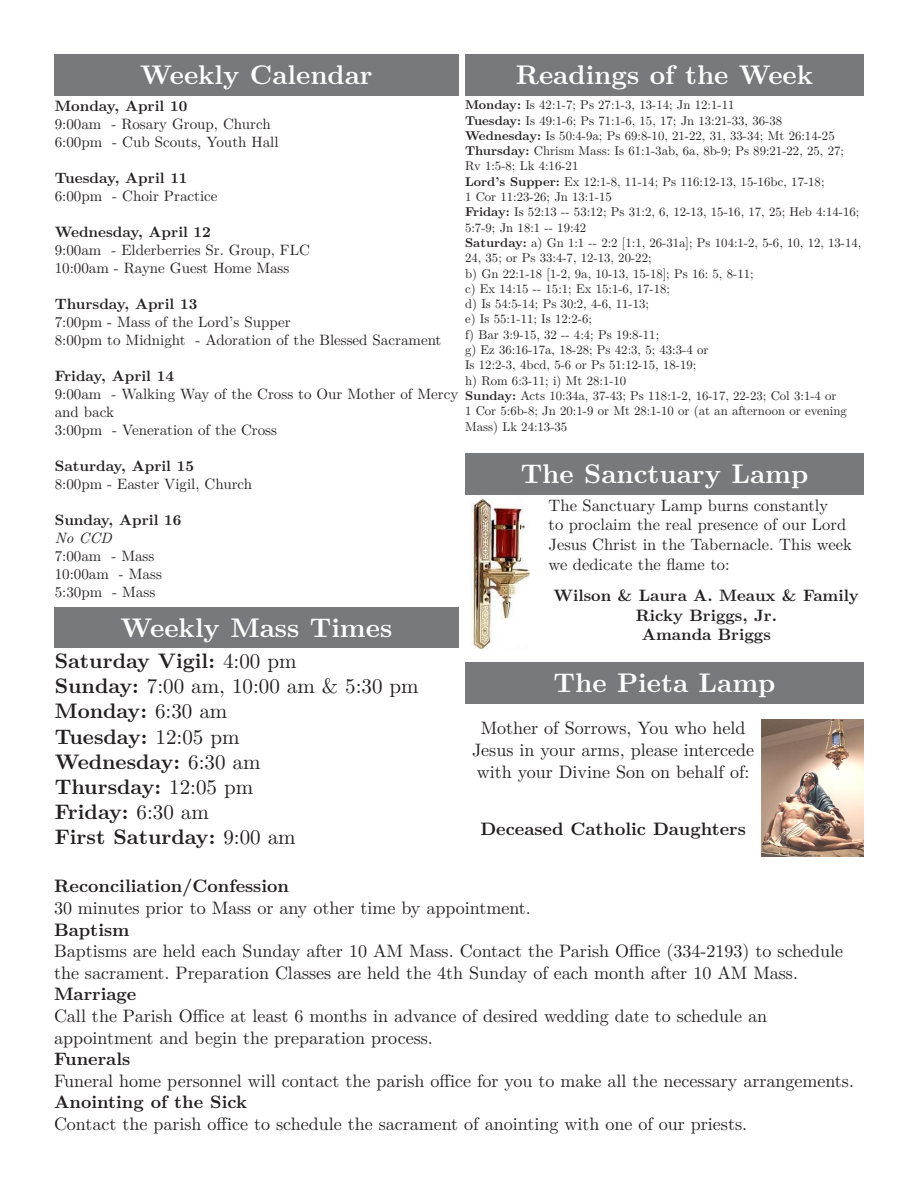
<style>
.page{position:relative;width:918px;height:1188px;background:#fff}
.page>*{position:absolute;margin:0;border:0;box-sizing:border-box;transform-origin:0 0}
.t1{font:700 27px "LM Roman 10";color:#fff}
.t2{font:700 21px/25.2px "LM Roman 10";color:#231f20}
.t3{font:18px/21.6px "LM Roman 10";color:#231f20}
.t4{font:700 18px "LM Roman 10";color:#231f20}
.t5{font:16.5px/19.8px "LM Roman 10";color:#231f20}
.t6{font:700 16.5px/19.8px "LM Roman 10";color:#231f20;text-align:center}
.t7{font:15px/18px "LM Roman 10";color:#231f20}
.t8{font:700 15px "LM Roman 10";color:#231f20}
.t9{font:italic 15px "LM Roman 10";color:#231f20}
.t10{font:12.75px/15.3px "LM Roman 10";color:#231f20}
.s1{font-weight:700}
.s2{font-weight:400}
</style>
<div class="page">
<div style="left:54px;top:54px;width:405px;height:41px;background:#77797c"></div>
<div style="left:54px;top:607px;width:405px;height:40px;background:#77797c"></div>
<div style="left:465px;top:54px;width:399px;height:41px;background:#77797c"></div>
<img style="left:761px;top:720px;width:103px;height:136px">
<img style="left:471px;top:498px;width:58px;height:152px">
<div style="left:465px;top:453px;width:399px;height:41px;background:#77797c"></div>
<div style="left:465px;top:662px;width:399px;height:41px;background:#77797c"></div>
<h1 class="t1" style="left:516px;top:54px;width:299px">Readings of the Week</h1>
<p class="t10" style="left:465px;top:96px;width:398px"><span class="s1">Monday:</span> Is 42:1-7; Ps 27:1-3, 13-14; Jn 12:1-11<br><span class="s1">Tuesday:</span> Is 49:1-6; Ps 71:1-6, 15, 17; Jn 13:21-33, 36-38<br><span class="s1">Wednesday:</span> Is 50:4-9a; Ps 69:8-10, 21-22, 31, 33-34; Mt 26:14-25<br><span class="s1">Thursday:</span> Chrism Mass: Is 61:1-3ab, 6a, 8b-9; Ps 89:21-22, 25, 27; Rv 1:5-8; Lk 4:16-21<br><span class="s1">Lord’s Supper:</span> Ex 12:1-8, 11-14; Ps 116:12-13, 15-16bc, 17-18;<br>1 Cor 11:23-26; Jn 13:1-15<br><span class="s1">Friday:</span> Is 52:13 -- 53:12; Ps 31:2, 6, 12-13, 15-16, 17, 25; Heb 4:14-16; 5:7-9; Jn 18:1 -- 19:42<br><span class="s1">Saturday:</span> a) Gn 1:1 -- 2:2 [1:1, 26-31a]; Ps 104:1-2, 5-6, 10, 12, 13-14, 24, 35; or Ps 33:4-7, 12-13, 20-22;<br>b) Gn 22:1-18 [1-2, 9a, 10-13, 15-18]; Ps 16: 5, 8-11;<br>c) Ex 14:15 -- 15:1; Ex 15:1-6, 17-18;<br>d) Is 54:5-14; Ps 30:2, 4-6, 11-13;<br>e) Is 55:1-11; Is 12:2-6;<br>f) Bar 3:9-15, 32 -- 4:4; Ps 19:8-11;<br>g) Ez 36:16-17a, 18-28; Ps 42:3, 5; 43:3-4 or<br>Is 12:2-3, 4bcd, 5-6 or Ps 51:12-15, 18-19;<br>h) Rom 6:3-11; i) Mt 28:1-10<br><span class="s1">Sunday:</span> Acts 10:34a, 37-43; Ps 118:1-2, 16-17, 22-23; Col 3:1-4 or<br>1 Cor 5:6b-8; Jn 20:1-9 or Mt 28:1-10 or (at an afternoon or evening Mass) Lk 24:13-35</p>
<h1 class="t1" style="left:521px;top:453px;width:289px">The Sanctuary Lamp</h1>
<h1 class="t1" style="left:140px;top:54px;width:234px">Weekly Calendar</h1>
<p class="t8" style="left:55px;top:94px;width:134px">Monday, April 10</p>
<p class="t7" style="left:55px;top:114px;width:225px">9:00am - Rosary Group, Church<br>6:00pm - Cub Scouts, Youth Hall</p>
<p class="t8" style="left:55px;top:166px;width:134px">Tuesday, April 11</p>
<p class="t7" style="left:55px;top:186px;width:164px">6:00pm - Choir Practice</p>
<p class="t8" style="left:55px;top:220px;width:158px">Wednesday, April 12</p>
<p class="t7" style="left:55px;top:240px;width:257px">9:00am - Elderberries Sr. Group, FLC<br>10:00am - Rayne Guest Home Mass</p>
<p class="t8" style="left:55px;top:292px;width:144px">Thursday, April 13</p>
<p class="t7" style="left:55px;top:312px;width:388px">7:00pm - Mass of the Lord’s Supper<br>8:00pm to Midnight - Adoration of the Blessed Sacrament</p>
<p class="t8" style="left:55px;top:364px;width:121px">Friday, April 14</p>
<p class="t7" style="left:55px;top:384px;width:405px">9:00am - Walking Way of the Cross to Our Mother of Mercy and back<br>3:00pm - Veneration of the Cross</p>
<p class="t8" style="left:55px;top:454px;width:141px">Saturday, April 15</p>
<p class="t7" style="left:55px;top:474px;width:199px">8:00pm - Easter Vigil, Church</p>
<p class="t8" style="left:55px;top:508px;width:128px">Sunday, April 16</p>
<p class="t9" style="left:55px;top:526px;width:58px">No CCD</p>
<p class="t7" style="left:55px;top:546px;width:109px">7:00am - Mass<br>10:00am - Mass<br>5:30pm - Mass</p>
<h1 class="t1" style="left:121px;top:607px;width:273px">Weekly Mass Times</h1>
<h2 class="t2" style="left:55px;top:647px;width:366px">Saturday Vigil: <span class="s2">4:00 pm<br></span>Sunday: <span class="s2">7:00 am, 10:00 am &amp; 5:30 pm<br></span>Monday: <span class="s2">6:30 am<br></span>Tuesday: <span class="s2">12:05 pm<br></span>Wednesday: <span class="s2">6:30 am<br></span>Thursday: <span class="s2">12:05 pm<br></span>Friday: <span class="s2">6:30 am<br></span>First Saturday: <span class="s2">9:00 am</span></h2>
<h3 class="t4" style="left:54px;top:872px;width:237px">Reconciliation/Confession</h3>
<h3 class="t3" style="left:54px;top:896px;width:478px">30 minutes prior to Mass or any other time by appointment.</h3>
<h3 class="t4" style="left:54px;top:915px;width:77px">Baptism</h3>
<h3 class="t3" style="left:54px;top:939px;width:791px">Baptisms are held each Sunday after 10 AM Mass. Contact the Parish Office (334-2193) to schedule the sacrament. Preparation Classes are held the 4th Sunday of each month after 10 AM Mass.</h3>
<h3 class="t4" style="left:54px;top:980px;width:84px">Marriage</h3>
<h3 class="t3" style="left:54px;top:1004px;width:715px">Call the Parish Office at least 6 months in advance of desired wedding date to schedule an appointment and begin the preparation process.</h3>
<h3 class="t4" style="left:54px;top:1045px;width:78px">Funerals</h3>
<h3 class="t3" style="left:54px;top:1068px;width:802px">Funeral home personnel will contact the parish office for you to make all the necessary arrangements.</h3>
<h3 class="t4" style="left:54px;top:1088px;width:194px">Anointing of the Sick</h3>
<h3 class="t3" style="left:54px;top:1112px;width:695px">Contact the parish office to schedule the sacrament of anointing with one of our priests.</h3>
<p class="t5" style="left:549px;top:494px;width:305px">The Sanctuary Lamp burns constantly<br>to proclaim the real presence of our Lord Jesus Christ in the Tabernacle. This week we dedicate the flame to:</p>
<p class="t6" style="left:554px;top:584px;width:307px">Wilson &amp; Laura A. Meaux &amp; Family<br>Ricky Briggs, Jr.<br>Amanda Briggs</p>
<h1 class="t1" style="left:554px;top:662px;width:223px">The Pieta Lamp</h1>
<h3 class="t3" style="left:472px;top:716px;width:284px;text-align:center">Mother of Sorrows, You who held<br>Jesus in your arms, please intercede with your Divine Son on behalf of:</h3>
<h3 class="t4" style="left:480px;top:815px;width:267px">Deceased Catholic Daughters</h3>
</div>
